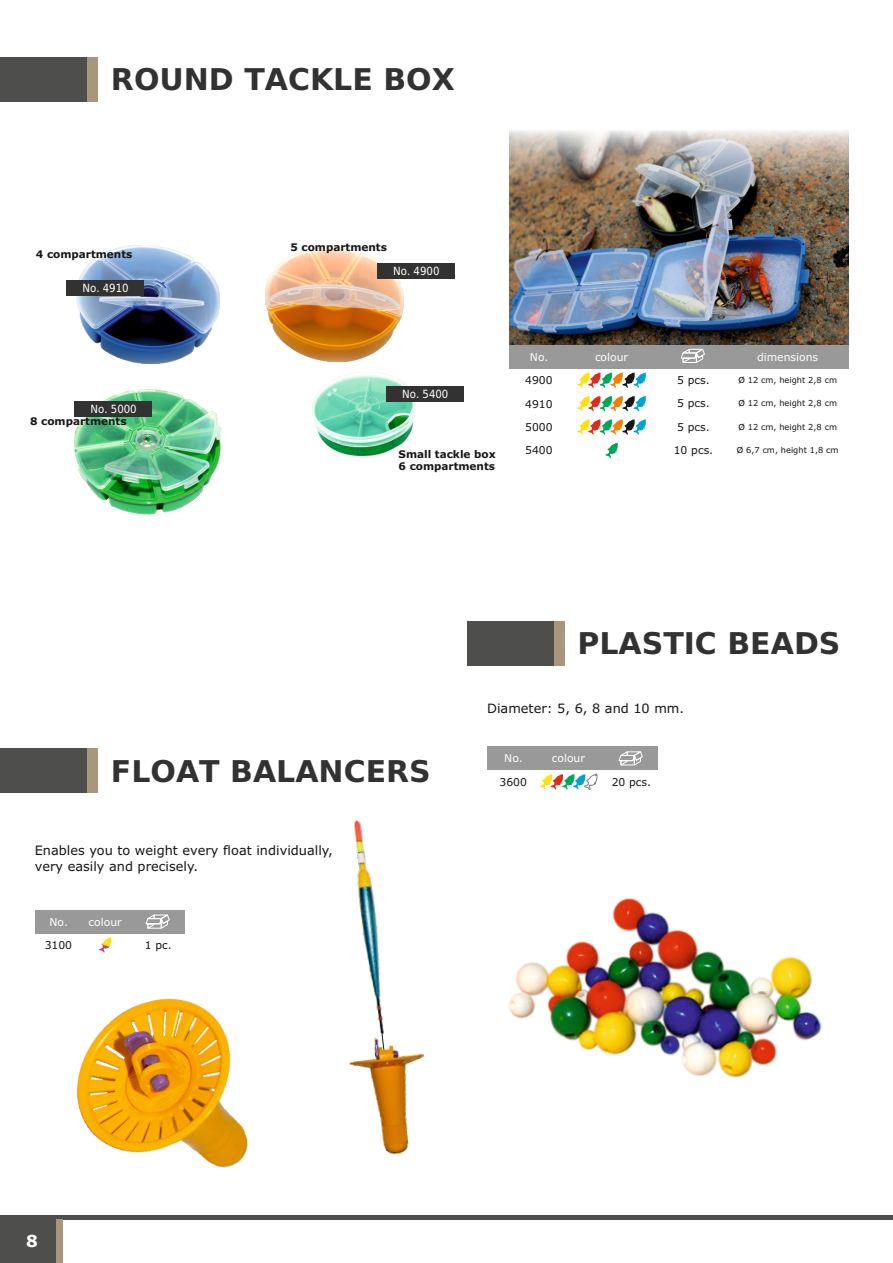
<style>
.page{position:relative;width:893px;height:1263px;background:#fff}
.page>*{position:absolute;margin:0;border:0;box-sizing:border-box;transform-origin:0 0}
.t1{font:700 30px "DejaVu Sans";color:#323232}
.t2{font:700 16.5px "Verdana";color:#fff}
.t3{font:12.9px/15.8px "Verdana";color:#151616}
.t4{font:11.25px "DejaVu Sans Condensed";color:#fff}
.t5{font:10.8px/23.4px "Verdana";color:#151616;text-align:justify}
.t6{font:10.8px "Verdana";color:#fff}
.t7{font:700 10.5px/12.8px "Verdana";color:#151616}
.t8{font:8.25px "Verdana";color:#151616}
.s1{color:#000}
</style>
<div class="page">
<div style="left:0;top:1219px;width:63px;height:44px;background:#4e4e4d"></div>
<hr style="left:0;top:1216px;width:893px;height:4px;background:#4e4e4d">
<div style="left:57px;top:1219px;width:6px;height:44px;background:#a8967d"></div>
<img style="left:509px;top:898px;width:313px;height:180px">
<div style="left:467px;top:621px;width:98px;height:44px;background:#4e4e4d"></div>
<div style="left:554px;top:621px;width:11px;height:44px;background:#a8967d"></div>
<img style="left:76px;top:998px;width:172px;height:170px">
<img style="left:349px;top:1034px;width:76px;height:121px">
<img style="left:354px;top:820px;width:30px;height:214px">
<svg style="left:99px;top:938px;width:12px;height:15px"></svg>
<div style="left:35px;top:910px;width:150px;height:23px;background:#999"></div>
<svg style="left:145px;top:914px;width:25px;height:15px"></svg>
<div style="left:0;top:748px;width:97px;height:45px;background:#4e4e4d"></div>
<div style="left:87px;top:748px;width:10px;height:45px;background:#a8967d"></div>
<div style="left:0;top:57px;width:97px;height:45px;background:#4e4e4d"></div>
<div style="left:87px;top:57px;width:10px;height:45px;background:#a8967d"></div>
<img style="left:74px;top:389px;width:148px;height:126px">
<div style="left:74px;top:401px;width:78px;height:15px;background:#323232"></div>
<img style="left:77px;top:245px;width:142px;height:119px">
<img style="left:266px;top:247px;width:138px;height:115px">
<div style="left:377px;top:263px;width:78px;height:16px;background:#323232"></div>
<div style="left:66px;top:280px;width:78px;height:16px;background:#323232"></div>
<img style="left:312px;top:372px;width:103px;height:85px">
<div style="left:386px;top:386px;width:78px;height:16px;background:#323232"></div>
<svg style="left:540px;top:774px;width:57px;height:16px"></svg>
<div style="left:487px;top:747px;width:170px;height:23px;background:#999"></div>
<svg style="left:618px;top:751px;width:25px;height:15px"></svg>
<div style="left:509px;top:345px;width:340px;height:23px;background:#999"></div>
<svg style="left:680px;top:348px;width:25px;height:15px"></svg>
<svg style="left:577px;top:372px;width:69px;height:16px"></svg>
<svg style="left:605px;top:443px;width:13px;height:15px"></svg>
<svg style="left:577px;top:396px;width:69px;height:15px"></svg>
<svg style="left:577px;top:419px;width:69px;height:16px"></svg>
<img style="left:509px;top:130px;width:340px;height:215px">
<h1 class="t1" style="left:111px;top:67px;width:345px">ROUND TACKLE BOX</h1>
<p class="t7" style="left:36px;top:248px;width:98px">4 compartments</p>
<p class="t4" style="left:83px;top:284px;width:48px">No. 4910</p>
<p class="t4" style="left:91px;top:404px;width:48px">No. 5000</p>
<p class="t7" style="left:30px;top:416px;width:98px">8 compartments</p>
<p class="t7" style="left:290px;top:242px;width:98px">5 compartments</p>
<p class="t4" style="left:393px;top:267px;width:48px">No. 4900</p>
<p class="t4" style="left:402px;top:389px;width:48px">No. 5400</p>
<p class="t7" style="left:399px;top:448px;width:99px">Small tackle box<br>6 compartments</p>
<p class="t6" style="left:530px;top:352px;width:20px">No.</p>
<p class="t6" style="left:595px;top:352px;width:35px">colour</p>
<p class="t6" style="left:757px;top:352px;width:63px">dimensions</p>
<p class="t5" style="left:525px;top:369px;width:29px">4900<br>4910<br>5000</p>
<p class="t8" style="left:738px;top:376px;width:100px"><span class="s1">Ø</span> 12 cm, height 2,8 cm</p>
<p class="t5" style="left:677px;top:369px;width:34px">5 pcs.<br>5 pcs.<br>5 pcs.</p>
<p class="t8" style="left:738px;top:400px;width:100px"><span class="s1">Ø</span> 12 cm, height 2,8 cm</p>
<p class="t8" style="left:738px;top:423px;width:100px"><span class="s1">Ø</span> 12 cm, height 2,8 cm</p>
<p class="t5" style="left:525px;top:440px;width:29px">5400</p>
<p class="t5" style="left:674px;top:440px;width:41px">10 pcs.</p>
<p class="t8" style="left:737px;top:447px;width:103px"><span class="s1">Ø</span> 6,7 cm, height 1,8 cm</p>
<h1 class="t1" style="left:577px;top:631px;width:265px">PLASTIC BEADS</h1>
<p class="t3" style="left:487px;top:702px;width:199px">Diameter: 5, 6, 8 and 10 mm.</p>
<h1 class="t1" style="left:111px;top:759px;width:321px">FLOAT BALANCERS</h1>
<p class="t3" style="left:35px;top:844px;width:300px">Enables you to weight every float individually, very easily and precisely.</p>
<p class="t6" style="left:50px;top:917px;width:74px">No. colour</p>
<p class="t5" style="left:45px;top:934px;width:29px">3100</p>
<p class="t5" style="left:145px;top:934px;width:28px">1 pc.</p>
<p class="t6" style="left:504px;top:754px;width:20px">No.</p>
<p class="t6" style="left:552px;top:754px;width:35px">colour</p>
<p class="t5" style="left:499px;top:771px;width:29px">3600</p>
<p class="t5" style="left:612px;top:771px;width:41px">20 pcs.</p>
<p class="t2" style="left:26px;top:1234px;width:13px">8</p>
</div>
